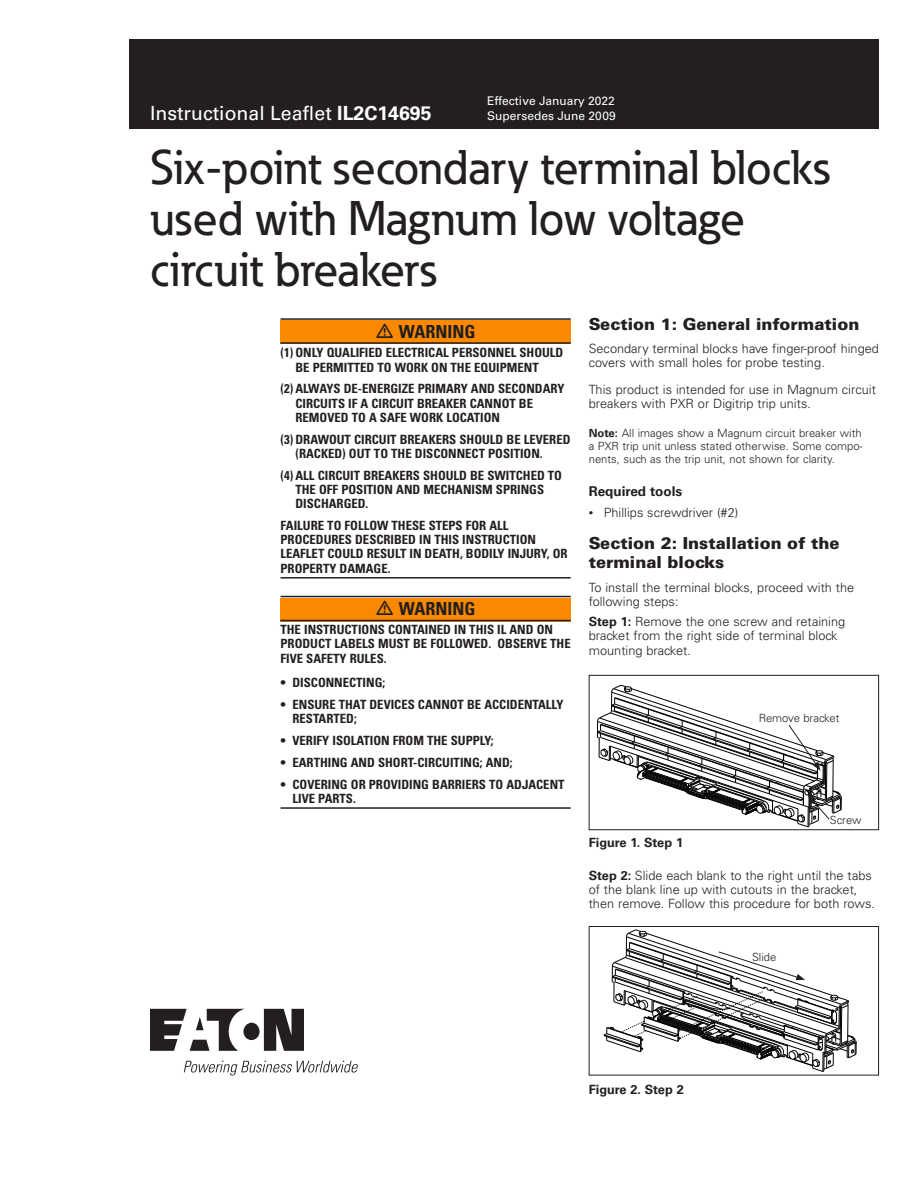
<style>
.page{position:relative;width:918px;height:1188px;background:#fff}
.page>*{position:absolute;margin:0;border:0;box-sizing:border-box;transform-origin:0 0}
._00_Product{font:500 48px "Eaton";color:#231f20}
.t1{font:19.5px "Univers LT Std";color:#fff}
._09_Warning_Head{font:700 condensed 18px "Univers LT Std";color:#231f20}
._01_Head1{font:900 16.5px/19.5px "Univers LT Std";color:#231f20}
._01_Head2{font:700 13.5px "Univers LT Std";color:#231f20}
._09_Warning_Text{font:700 condensed 12.75px/14.2px "Univers LT Std";color:#231f20}
._02_Body{font:300 12.75px/14.2px "Univers LT Std";color:#231f20}
._02_Body_Last{font:300 12.75px/14.2px "Univers LT Std";color:#231f20}
.t2{font:700 12.75px "Univers LT Std";color:#231f20}
.t3{font:12px/15px "Univers LT Std";color:#fff}
._06_Caption{font:300 11.25px/12.8px "Univers LT Std";color:#231f20;text-align:justify}
.s1{font-weight:700}
.s2{font-size:9px}
</style>
<div class="page">
<div style="left:129px;top:39px;width:750px;height:90px;background:#231f20"></div>
<svg style="left:150px;top:1009px;width:154px;height:42px"></svg>
<svg style="left:184px;top:1061px;width:174px;height:15px"></svg>
<div style="left:280px;top:320px;width:291px;height:24px;background:#fa8900"></div>
<hr style="left:280px;top:318px;width:291px;height:2px;background:#231f20">
<hr style="left:280px;top:342px;width:291px;height:2px;background:#231f20">
<hr style="left:280px;top:577px;width:291px;height:2px;background:#231f20">
<div style="left:280px;top:598px;width:291px;height:24px;background:#fa8900"></div>
<hr style="left:280px;top:596px;width:291px;height:1px;background:#231f20">
<hr style="left:280px;top:620px;width:291px;height:1px;background:#231f20">
<hr style="left:280px;top:807px;width:291px;height:2px;background:#231f20">
<div style="left:589px;top:675px;width:290px;height:155px;border:1px solid #231f20"></div>
<div style="left:589px;top:926px;width:290px;height:150px;border:1px solid #231f20"></div>
<svg style="left:597px;top:685px;width:245px;height:142px"></svg>
<svg style="left:604px;top:929px;width:253px;height:143px"></svg>
<h2 class="t1" style="left:150px;top:102px;width:283px">Instructional Leaflet <span class="s1">IL2C14695</span></h2>
<p class="t3" style="left:487px;top:93px;width:130px">Effective January 2022<br>Supersedes June 2009</p>
<p class="_00_Product" style="left:150px;top:138px;width:681px">Six-point secondary terminal blocks</p>
<p class="_00_Product" style="left:150px;top:189px;width:597px">used with Magnum low voltage</p>
<p class="_00_Product" style="left:150px;top:240px;width:288px">circuit breakers</p>
<p class="_09_Warning_Head" style="left:399px;top:320px;width:78px">WARNING</p>
<p class="_09_Warning_Text" style="left:296px;top:346px;width:269px;text-indent:-15px">(1) ONLY QUALIFIED ELECTRICAL PERSONNEL SHOULD<br>BE PERMITTED TO WORK ON THE EQUIPMENT</p>
<p class="_09_Warning_Text" style="left:296px;top:382px;width:271px;text-indent:-15px">(2) ALWAYS DE-ENERGIZE PRIMARY AND SECONDARY<br>CIRCUITS IF A CIRCUIT BREAKER CANNOT BE<br>REMOVED TO A SAFE WORK LOCATION</p>
<p class="_09_Warning_Text" style="left:296px;top:432px;width:277px;text-indent:-15px">(3) DRAWOUT CIRCUIT BREAKERS SHOULD BE LEVERED (RACKED) OUT TO THE DISCONNECT POSITION.</p>
<p class="_09_Warning_Text" style="left:296px;top:468px;width:268px;text-indent:-15px">(4) ALL CIRCUIT BREAKERS SHOULD BE SWITCHED TO<br>THE OFF POSITION AND MECHANISM SPRINGS<br>DISCHARGED.</p>
<p class="_09_Warning_Text" style="left:280px;top:518px;width:289px">FAILURE TO FOLLOW THESE STEPS FOR ALL PROCEDURES DESCRIBED IN THIS INSTRUCTION LEAFLET COULD RESULT IN DEATH, BODILY INJURY, OR PROPERTY DAMAGE.</p>
<p class="_09_Warning_Head" style="left:399px;top:598px;width:78px">WARNING</p>
<p class="_09_Warning_Text" style="left:280px;top:622px;width:292px">THE INSTRUCTIONS CONTAINED IN THIS IL AND ON<br>PRODUCT LABELS MUST BE FOLLOWED. OBSERVE THE<br>FIVE SAFETY RULES.</p>
<p class="_09_Warning_Text" style="left:280px;top:676px;width:106px">• DISCONNECTING;</p>
<p class="_09_Warning_Text" style="left:292px;top:697px;width:272px;text-indent:-12px">• ENSURE THAT DEVICES CANNOT BE ACCIDENTALLY<br>RESTARTED;</p>
<p class="_09_Warning_Text" style="left:280px;top:733px;width:215px">• VERIFY ISOLATION FROM THE SUPPLY;</p>
<p class="_09_Warning_Text" style="left:280px;top:755px;width:234px">• EARTHING AND SHORT-CIRCUITING; AND;</p>
<p class="_09_Warning_Text" style="left:292px;top:777px;width:274px;text-indent:-12px">• COVERING OR PROVIDING BARRIERS TO ADJACENT<br>LIVE PARTS.</p>
<p class="_01_Head1" style="left:589px;top:314px;width:272px">Section 1: General information</p>
<p class="_02_Body_Last" style="left:589px;top:342px;width:292px">Secondary terminal blocks have finger-proof hinged covers with small holes for probe testing.</p>
<p class="_02_Body_Last" style="left:589px;top:382px;width:289px">This product is intended for use in Magnum circuit breakers with PXR or Digitrip trip units.</p>
<p class="_06_Caption" style="left:589px;top:427px;width:276px"><span class="s1">Note:</span> All images show a Magnum circuit breaker with a PXR trip unit unless stated otherwise. Some compo&shy;nents, such as the trip unit, not shown for clarity.</p>
<p class="_01_Head2" style="left:589px;top:483px;width:95px">Required tools</p>
<p class="_02_Body" style="left:589px;top:506px;width:151px"><span class="s2">•</span> Phillips screwdriver (#2)</p>
<p class="_01_Head1" style="left:589px;top:533px;width:252px">Section 2: Installation of the terminal blocks</p>
<p class="_02_Body" style="left:589px;top:580px;width:267px">To install the terminal blocks, proceed with the following steps:</p>
<p class="_02_Body" style="left:589px;top:615px;width:258px"><span class="s1">Step 1:</span> Remove the one screw and retaining bracket from the right side of terminal block mounting bracket.</p>
<p class="_06_Caption" style="left:759px;top:711px;width:82px">Remove bracket</p>
<p class="_06_Caption" style="left:830px;top:814px;width:33px">Screw</p>
<p class="t2" style="left:589px;top:835px;width:96px">Figure 1. Step 1</p>
<p class="_02_Body" style="left:589px;top:868px;width:288px"><span class="s1">Step 2:</span> Slide each blank to the right until the tabs of the blank line up with cutouts in the bracket, then remove. Follow this procedure for both rows.</p>
<p class="t2" style="left:589px;top:1082px;width:97px">Figure 2. Step 2</p>
<p class="_06_Caption" style="left:752px;top:950px;width:26px">Slide</p>
</div>
